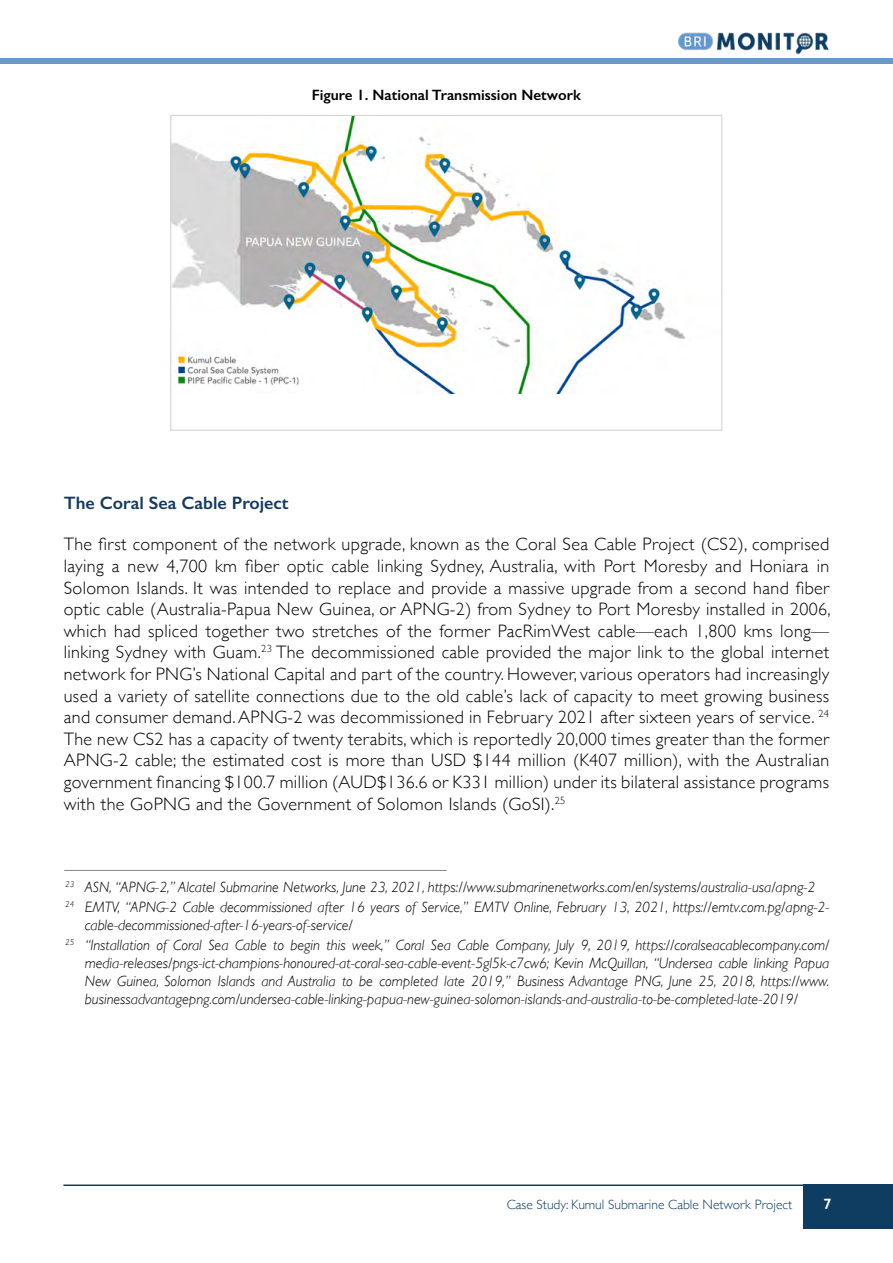
<style>
.page{position:relative;width:893px;height:1263px;background:#fff}
.page>*{position:absolute;margin:0;border:0;box-sizing:border-box;transform-origin:0 0}
.t1{font:300 18px/21.6px "Gill Sans";letter-spacing:.02em;color:#000;text-align:justify}
.t2{font:600 18px "Gill Sans";color:#143a5f}
.t3{font:italic 300 15px/20.1px "Gill Sans";color:#000}
.t4{font:600 15px "Gill Sans";color:#000}
.t5{font:600 15px "Gill Sans";color:#fff}
.t6{font:300 13.5px "Gill Sans";color:#0f3d62}
</style>
<div class="page">
<div style="left:803px;top:1184px;width:90px;height:45px;background:#0f3d62"></div>
<hr style="left:64px;top:1184px;width:739px;height:2px;background:#103d62">
<div style="left:0;top:58px;width:893px;height:6px;background:#6598cc"></div>
<img style="left:678px;top:32px;width:151px;height:23px">
<hr style="left:65px;top:870px;width:381px;height:1px;background:#878787">
<img style="left:172px;top:117px;width:514px;height:276px">
<p class="t4" style="left:312px;top:86px;width:271px">Figure 1. National Transmission Network</p>
<p class="t2" style="left:64px;top:492px;width:226px">The Coral Sea Cable Project</p>
<p class="t1" style="left:64px;top:533px;width:768px">The first component of the network upgrade, known as the Coral Sea Cable Project (CS2), comprised laying a new 4,700 km fiber optic cable linking Sydney, Australia, with Port Moresby and Honiara in Solomon Islands. It was intended to replace and provide a massive upgrade from a second hand fiber optic cable (Australia-Papua New Guinea, or APNG-2) from Sydney to Port Moresby installed in 2006, which had spliced together two stretches of the former PacRimWest cable—each 1,800 kms long— linking Sydney with Guam.<sup>23</sup> The decommissioned cable provided the major link to the global internet network for PNG’s National Capital and part of the country. However, various operators had increasingly used a variety of satellite connections due to the old cable’s lack of capacity to meet growing business and consumer demand. APNG-2 was decommissioned in February 2021 after sixteen years of service. <sup>24<br></sup>The new CS2 has a capacity of twenty terabits, which is reportedly 20,000 times greater than the former APNG-2 cable; the estimated cost is more than USD $144 million (K407 million), with the Australian government financing $100.7 million (AUD$136.6 or K331 million) under its bilateral assistance programs with the GoPNG and the Government of Solomon Islands (GoSI).<sup>25</sup></p>
<p class="t3" style="left:65px;top:877px;width:766px"><sup>23</sup> ASN, “APNG-2,” Alcatel Submarine Networks, June 23, 2021, https://www.submarinenetworks.com/en/systems/australia-usa/apng-2<br><sup>24</sup> EMTV, “APNG-2 Cable decommissioned after 16 years of Service,” EMTV Online, February 13, 2021, https://emtv.com.pg/apng-2-</p>
<p class="t3" style="left:65px;top:915px;width:766px;text-indent:20px">cable-decommissioned-after-16-years-of-service/<br><sup>25</sup> “Installation of Coral Sea Cable to begin this week,” Coral Sea Cable Company, July 9, 2019, https://coralseacablecompany.com/</p>
<p class="t3" style="left:85px;top:954px;width:746px;line-height:18px;text-align:justify">media-releases/pngs-ict-champions-honoured-at-coral-sea-cable-event-5gl5k-c7cw6; Kevin McQuillan, “Undersea cable linking Papua New Guinea, Solomon Islands and Australia to be completed late 2019,” Business Advantage PNG, June 25, 2018, https://www. businessadvantagepng.com/undersea-cable-linking-papua-new-guinea-solomon-islands-and-australia-to-be-completed-late-2019/</p>
<p class="t6" style="left:507px;top:1194px;width:287px">Case Study: Kumul Submarine Cable Network Project</p>
<p class="t5" style="left:823px;top:1195px;width:9px">7</p>
</div>
